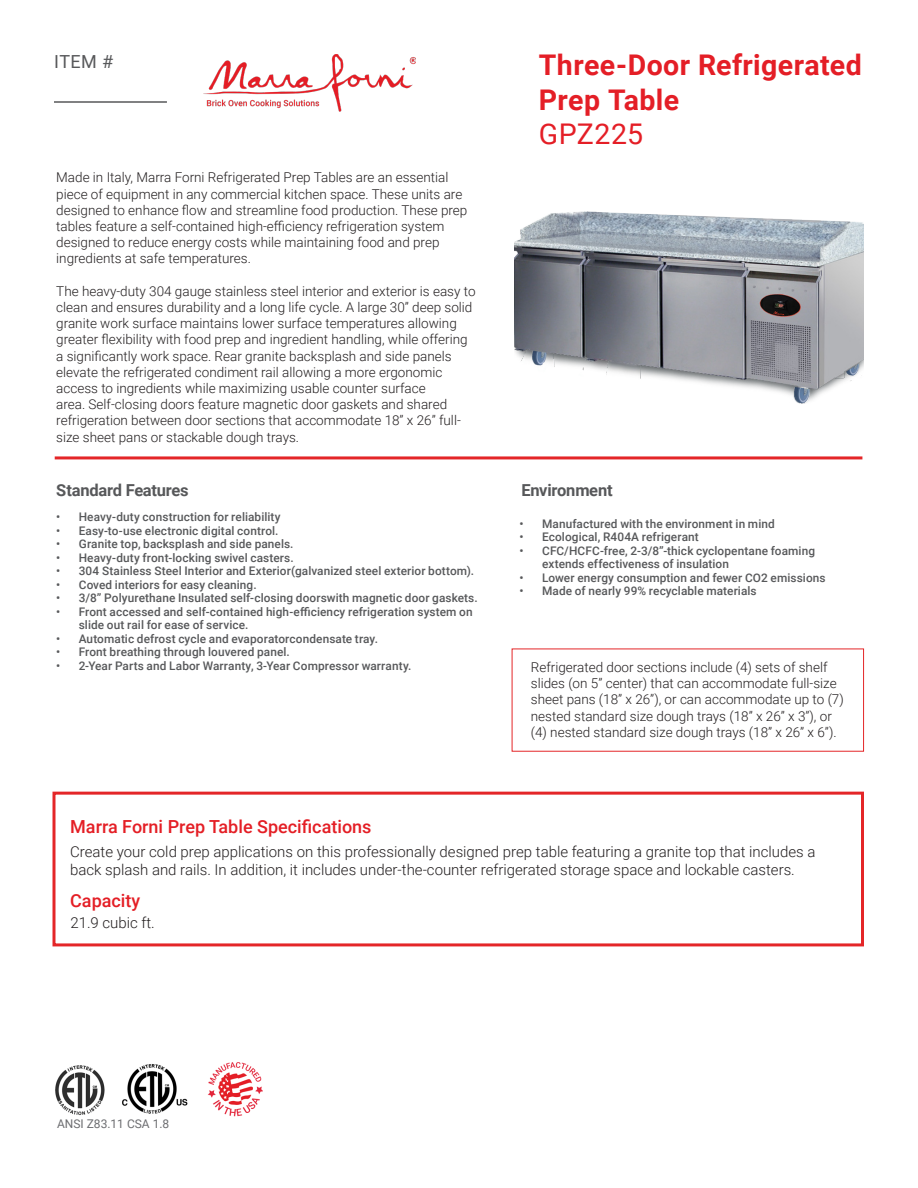
<style>
.page{position:relative;width:918px;height:1188px;background:#fff}
.page>*{position:absolute;margin:0;border:0;box-sizing:border-box;transform-origin:0 0}
.t1{font:700 28.5px/34.2px "Roboto";letter-spacing:.015em;color:#e41e26}
.t2{font:28.5px "Roboto";letter-spacing:.015em;color:#e41e26}
.t3{font:500 18px "Roboto";color:#e41e25}
.Sub_Paragraph{font:18px "Roboto";color:#57585a}
.Sub_Paragraph-2{font:700 16.5px "Roboto";letter-spacing:-.015em;color:#57585a}
.t4{font:300 15px/18px "Roboto";color:#231f20}
.t5{font:300 13.5px/16.2px "Roboto";color:#231f20}
.t6{font:12px "Roboto";color:#6c6d70}
.t7{font:500 11.85px/13.5px "Roboto";letter-spacing:.005em;color:#57585a}
</style>
<div class="page">
<img style="left:203px;top:54px;width:213px;height:58px">
<hr style="left:54px;top:101px;width:113px;height:2px;background:#57585a">
<hr style="left:55px;top:456px;width:807px;height:3px;background:#e42628">
<img style="left:55px;top:1064px;width:133px;height:51px">
<img style="left:208px;top:1062px;width:55px;height:54px">
<img style="left:515px;top:211px;width:349px;height:192px">
<div style="left:52px;top:792px;width:812px;height:154px;border:3px solid #e42628"></div>
<div style="left:512px;top:649px;width:352px;height:103px;border:1px solid #e42628"></div>
<p class="Sub_Paragraph" style="left:54px;top:48px;width:61px">ITEM #</p>
<p class="t1" style="left:539px;top:47px;width:325px">Three-Door Refrigerated<br>Prep Table</p>
<p class="t2" style="left:539px;top:114px;width:106px">GPZ225</p>
<p class="t5" style="left:56px;top:169px;width:413px">Made in Italy, Marra Forni Refrigerated Prep Tables are an essential piece of equipment in any commercial kitchen space. These units are designed to enhance flow and streamline food production. These prep tables feature a self-contained high-efficiency refrigeration system designed to reduce energy costs while maintaining food and prep ingredients at safe temperatures.</p>
<p class="t5" style="left:56px;top:282px;width:421px">The heavy-duty 304 gauge stainless steel interior and exterior is easy to clean and ensures durability and a long life cycle. A large 30” deep solid granite work surface maintains lower surface temperatures allowing greater flexibility with food prep and ingredient handling, while offering a significantly work space. Rear granite backsplash and side panels elevate the refrigerated condiment rail allowing a more ergonomic access to ingredients while maximizing usable counter surface<br>area. Self-closing doors feature magnetic door gaskets and shared refrigeration between door sections that accommodate 18” x 26” full&shy;size sheet pans or stackable dough trays.</p>
<p class="Sub_Paragraph-2" style="left:56px;top:478px;width:134px">Standard Features</p>
<p class="t7" style="left:56px;top:510px;width:226px">• Heavy-duty construction for reliability</p>
<p class="t7" style="left:56px;top:523px;width:224px">• Easy-to-use electronic digital control.</p>
<p class="t7" style="left:56px;top:537px;width:239px">• Granite top, backsplash and side panels.</p>
<p class="t7" style="left:56px;top:550px;width:239px">• Heavy-duty front-locking swivel casters.</p>
<p class="t7" style="left:56px;top:564px;width:419px">• 304 Stainless Steel Interior and Exterior(galvanized steel exterior bottom).</p>
<p class="t7" style="left:56px;top:577px;width:202px">• Coved interiors for easy cleaning.</p>
<p class="t7" style="left:56px;top:591px;width:423px">• 3/8” Polyurethane Insulated self-closing doorswith magnetic door gaskets.</p>
<p class="t7" style="left:79px;top:604px;width:395px;text-indent:-22px">• Front accessed and self-contained high-efficiency refrigeration system on slide out rail for ease of service.</p>
<p class="t7" style="left:56px;top:631px;width:323px">• Automatic defrost cycle and evaporatorcondensate tray.</p>
<p class="t7" style="left:56px;top:645px;width:235px">• Front breathing through louvered panel.</p>
<p class="t7" style="left:56px;top:658px;width:357px">• 2-Year Parts and Labor Warranty, 3-Year Compressor warranty.</p>
<p class="Sub_Paragraph-2" style="left:521px;top:478px;width:93px">Environment</p>
<p class="t7" style="left:520px;top:516px;width:257px">• Manufactured with the environment in mind</p>
<p class="t7" style="left:520px;top:530px;width:181px">• Ecological, R404A refrigerant</p>
<p class="t7" style="left:542px;top:543px;width:274px;text-indent:-22px">• CFC/HCFC-free, 2-3/8”-thick cyclopentane foaming extends effectiveness of insulation</p>
<p class="t7" style="left:520px;top:570px;width:308px">• Lower energy consumption and fewer CO2 emissions</p>
<p class="t7" style="left:520px;top:584px;width:239px">• Made of nearly 99% recyclable materials</p>
<p class="t5" style="left:531px;top:659px;width:315px">Refrigerated door sections include (4) sets of shelf slides (on 5” center) that can accommodate full-size sheet pans (18” x 26”), or can accommodate up to (7) nested standard size dough trays (18” x 26” x 3”), or (4) nested standard size dough trays (18” x 26” x 6”).</p>
<p class="t3" style="left:70px;top:814px;width:303px">Marra Forni Prep Table Specifications</p>
<p class="t4" style="left:70px;top:842px;width:747px">Create your cold prep applications on this professionally designed prep table featuring a granite top that includes a back splash and rails. In addition, it includes under-the-counter refrigerated storage space and lockable casters.</p>
<p class="t3" style="left:70px;top:888px;width:72px">Capacity</p>
<p class="t4" style="left:70px;top:913px;width:86px">21.9 cubic ft.</p>
<p class="t6" style="left:57px;top:1116px;width:114px">ANSI Z83.11 CSA 1.8</p>
</div>
